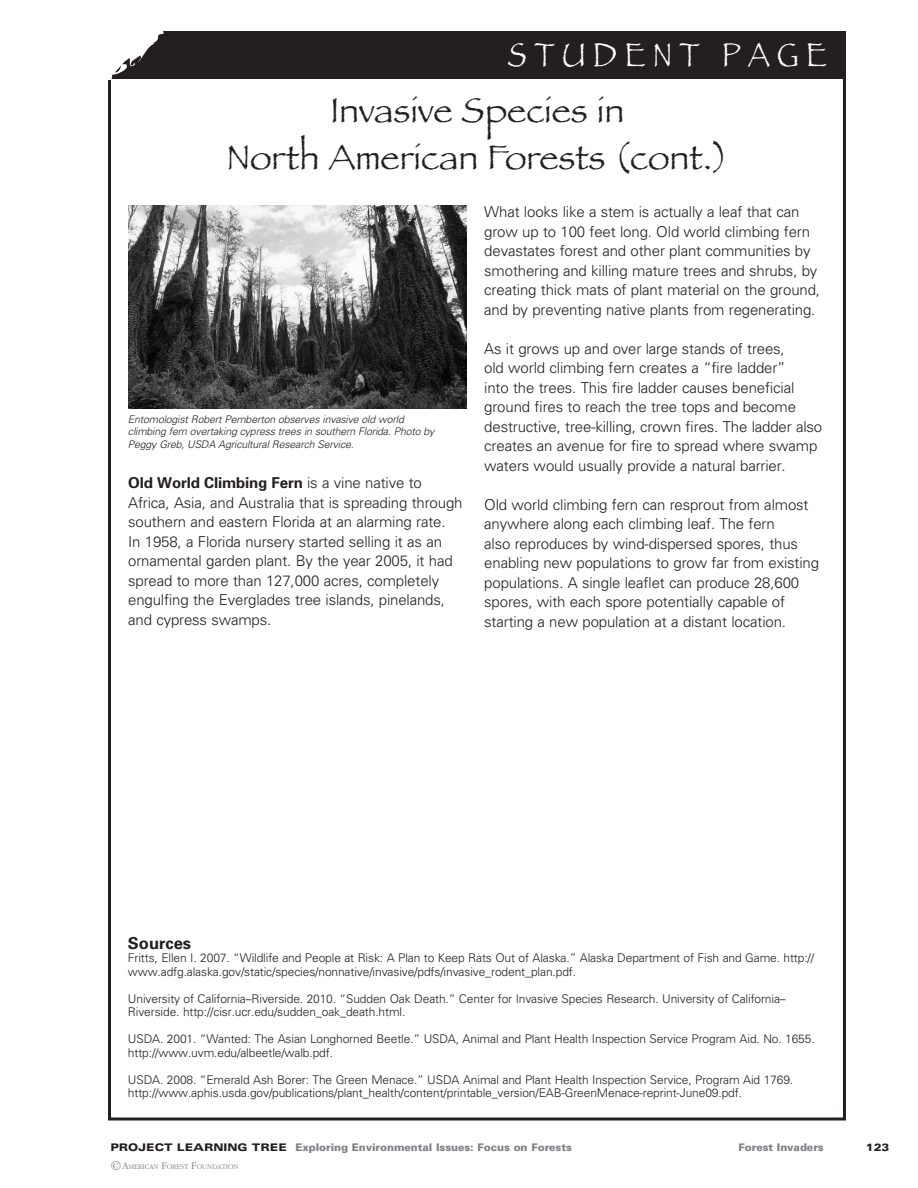
<style>
.page{position:relative;width:918px;height:1188px;background:#fff}
.page>*{position:absolute;margin:0;border:0;box-sizing:border-box;transform-origin:0 0}
.t1{font:36px/46.5px "Papyrus";color:#231f20;text-align:center}
.t2{font:34.5px "Papyrus";letter-spacing:.25em;color:#fff;scale:.85 1}
.StudentPage_Subhead{font:700 16.5px "Univers";color:#231f20}
.t3{font:300 15px/19.5px "Univers";letter-spacing:-.01em;color:#231f20}
.body_text{font:300 12px/13.5px "Univers";letter-spacing:-.01em;color:#231f20}
.Endnotes_Text{font:italic 300 10.5px/12.6px "Univers";letter-spacing:-.015em;color:#231f20}
.t4{font:900 10.5px "Univers";letter-spacing:-.005em;color:#808285}
.t5{font:900 expanded 10.5px "Univers";color:#231f20}
.t6{font:300 7.35px "Garamond IT Cby BT";letter-spacing:-.005em;color:#808285}
.s1{font-weight:700}
.s2{font-stretch:expanded;color:#231f20}
.s3{font-size:13.5px}
.s4{font-size:10.5px}
</style>
<div class="page">
<div style="left:6px;top:31px;width:840px;height:46px;background:#231f20"></div>
<svg style="left:6px;top:31px;width:188px;height:144px"></svg>
<img style="left:128px;top:205px;width:338px;height:203px">
<h2 class="t2" style="left:508px;top:34px;width:377px">STUDENT PAGE</h2>
<p class="t1" style="left:227px;top:87px;width:503px">Invasive Species in<br>North American Forests (cont.)</p>
<p class="Endnotes_Text" style="left:128px;top:412px;width:308px">Entomologist Robert Pemberton observes invasive old world climbing fern overtaking cypress trees in southern Florida. Photo by<br>Peggy Greb, USDA Agricultural Research Service.</p>
<p class="t3" style="left:128px;top:473px;width:336px"><span class="s1">Old World Climbing Fern</span> is a vine native to Africa, Asia, and Australia that is spreading through southern and eastern Florida at an alarming rate.<br>In 1958, a Florida nursery started selling it as an ornamental garden plant. By the year 2005, it had spread to more than 127,000 acres, completely engulfing the Everglades tree islands, pinelands, and cypress swamps.</p>
<p class="t3" style="left:484px;top:202px;width:337px">What looks like a stem is actually a leaf that can grow up to 100 feet long. Old world climbing fern devastates forest and other plant communities by smothering and killing mature trees and shrubs, by creating thick mats of plant material on the ground, and by preventing native plants from regenerating.</p>
<p class="t3" style="left:484px;top:338px;width:339px">As it grows up and over large stands of trees,<br>old world climbing fern creates a “fire ladder”<br>into the trees. This fire ladder causes beneficial ground fires to reach the tree tops and become destructive, tree-killing, crown fires. The ladder also creates an avenue for fire to spread where swamp waters would usually provide a natural barrier.</p>
<p class="t3" style="left:484px;top:494px;width:336px">Old world climbing fern can resprout from almost anywhere along each climbing leaf. The fern<br>also reproduces by wind-dispersed spores, thus enabling new populations to grow far from existing populations. A single leaflet can produce 28,600 spores, with each spore potentially capable of starting a new population at a distant location.</p>
<p class="StudentPage_Subhead" style="left:128px;top:932px;width:65px">Sources</p>
<p class="body_text" style="left:128px;top:951px;width:688px">Fritts, Ellen I. 2007. “Wildlife and People at Risk: A Plan to Keep Rats Out of Alaska.” Alaska Department of Fish and Game. http:// www.adfg.alaska.gov/static/species/nonnative/invasive/pdfs/invasive_rodent_plan.pdf.</p>
<p class="body_text" style="left:128px;top:991px;width:659px">University of California–Riverside. 2010. “Sudden Oak Death.” Center for Invasive Species Research. University of California–<br>Riverside. http://cisr.ucr.edu/sudden_oak_death.html.</p>
<p class="body_text" style="left:128px;top:1032px;width:688px">USDA. 2001. “Wanted: The Asian Longhorned Beetle.” USDA, Animal and Plant Health Inspection Service Program Aid. No. 1655. http://www.uvm.edu/albeetle/walb.pdf.</p>
<p class="body_text" style="left:128px;top:1072px;width:667px">USDA. 2008. “Emerald Ash Borer: The Green Menace.” USDA Animal and Plant Health Inspection Service, Program Aid 1769. http://www.aphis.usda.gov/publications/plant_health/content/printable_version/EAB-GreenMenace-reprint-June09.pdf.</p>
<p class="t4" style="left:110px;top:1140px;width:463px"><span class="s2">PROJECT LEARNING TREE</span> Exploring Environmental Issues: Focus on Forests</p>
<p class="t4" style="left:738px;top:1140px;width:87px">Forest Invaders</p>
<p class="t5" style="left:866px;top:1141px;width:25px">123</p>
<p class="t6" style="left:110px;top:1162px;width:130px"><span class="s3">©</span><span class="s4">A</span>MERICAN <span class="s4">F</span>OREST <span class="s4">F</span>OUNDATION</p>
</div>
